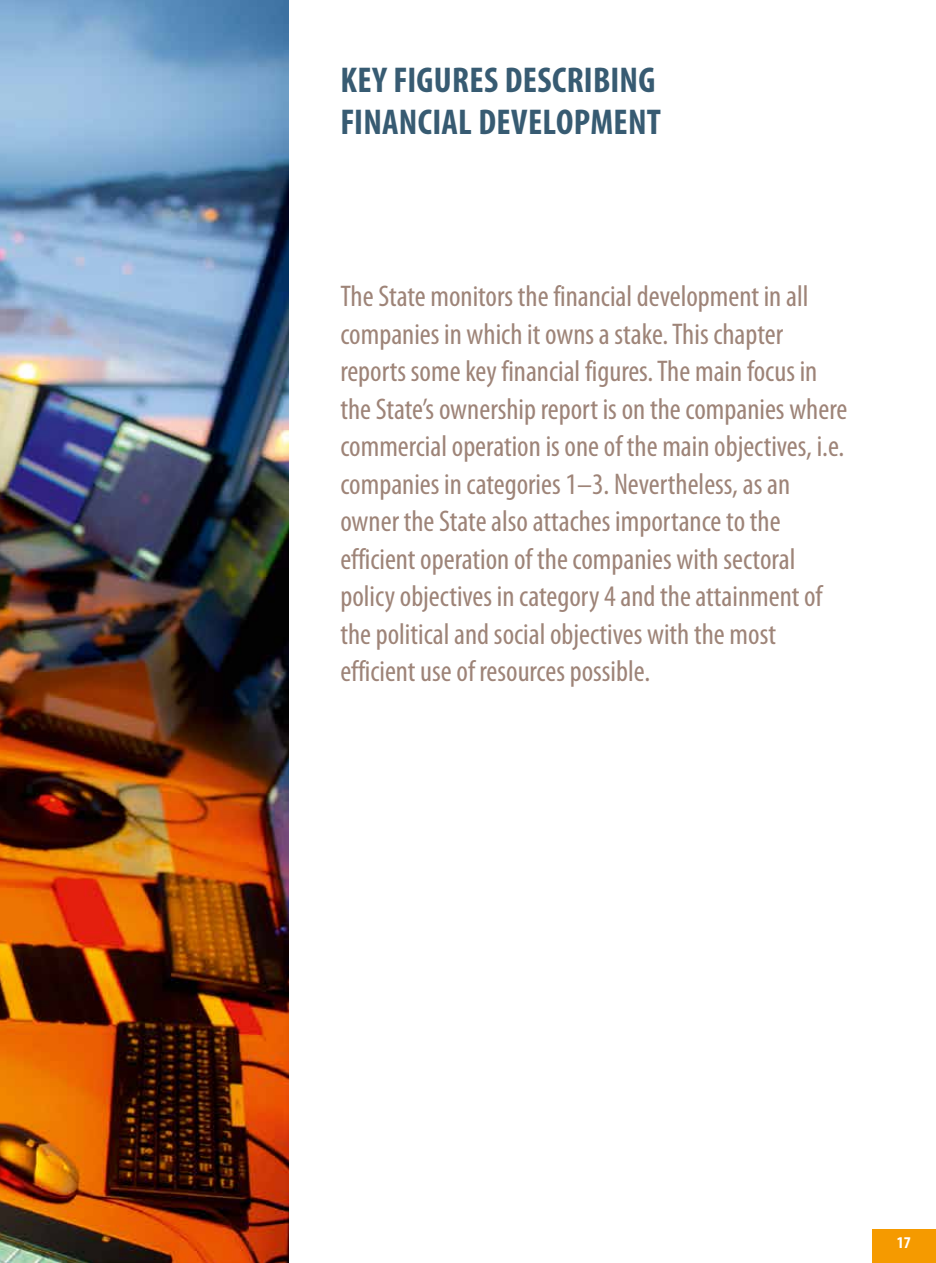
<style>
.page{position:relative;width:936px;height:1263px;background:#fff}
.page>*{position:absolute;margin:0;border:0;box-sizing:border-box;transform-origin:0 0}
.t1{font:700 condensed 36px "Myriad Pro";letter-spacing:.01em;color:#375b72}
.t2{font:condensed 30px/37.5px "Myriad Pro";color:#9e8478}
.t3{font:700 condensed 16.5px "Myriad Pro";color:#fff}
</style>
<div class="page">
<div style="left:871px;top:1229px;width:64px;height:34px;background:#f59a00"></div>
<img style="left:0;top:0;width:289px;height:1263px">
<p class="t1" style="left:340px;top:57px;width:198px">KEY FIGURES DESCR</p>
<p class="t1" style="left:584px;top:57px;width:73px">IBING</p>
<p class="t1" style="left:340px;top:99px;width:41px">FINANC</p>
<p class="t1" style="left:432px;top:99px;width:143px">IAL DEVELOPMENT</p>
<p class="t2" style="left:340px;top:277px;width:508px">The State monitors the financial development in all companies in which it owns a stake. This chapter reports some key financial figures. The main focus in the State’s ownership report is on the companies where commercial operation is one of the main objectives, i.e. companies in categories 1–3. Nevertheless, as an owner the State also attaches importance to the efficient operation of the companies with sectoral policy objectives in category 4 and the attainment of the political and social objectives with the most efficient use of resources possible.</p>
<p class="t3" style="left:896px;top:1232px;width:16px">17</p>
</div>
